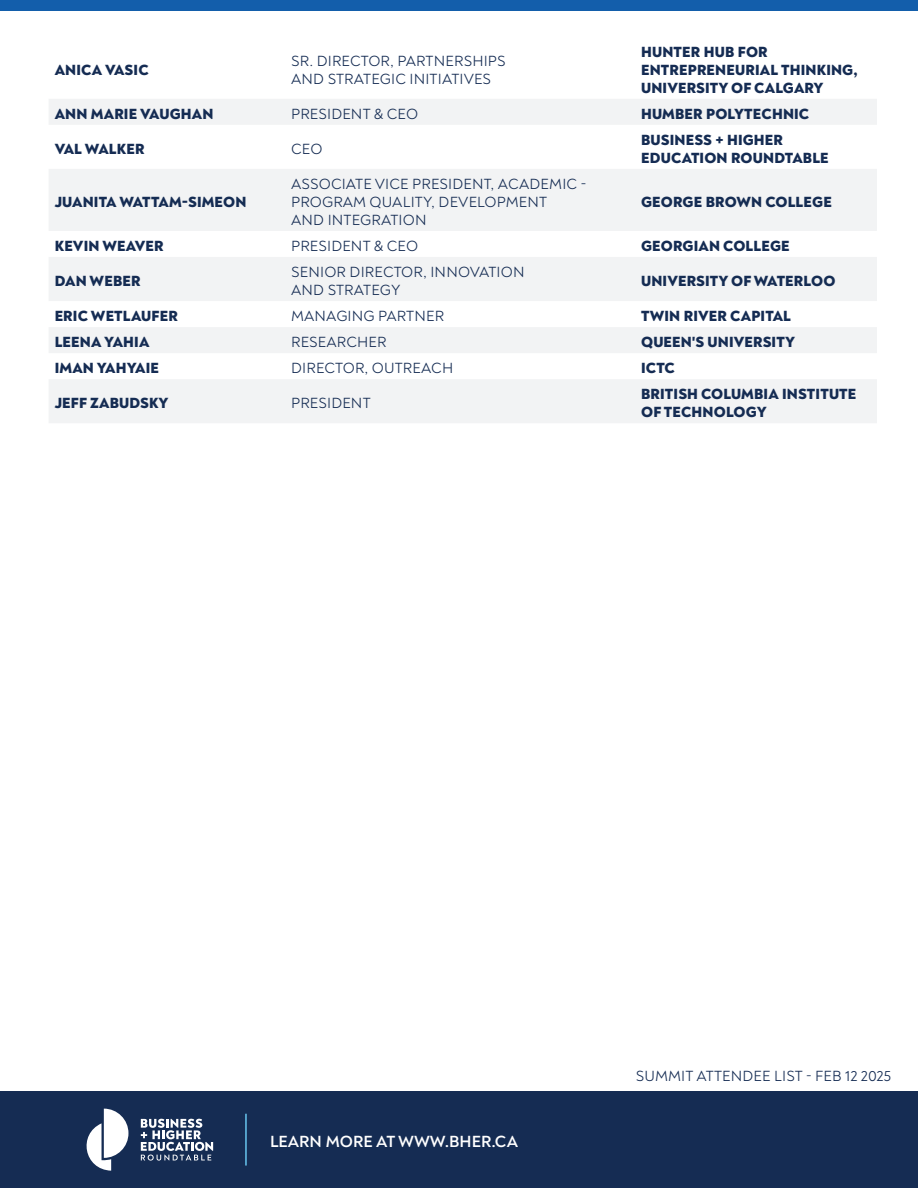
<style>
.page{position:relative;width:918px;height:1188px;background:#fff}
.page>*{position:absolute;margin:0;border:0;box-sizing:border-box;transform-origin:0 0}
.t1{font:700 16.5px "Noah Text";color:#fff}
.t2{font:800 15px/18px "Noah Text";letter-spacing:.01em;color:#152c53}
.t3{font:15px/18px "Noah Text";letter-spacing:.01em;color:#152c53}
</style>
<div class="page">
<div style="left:0;top:0;width:918px;height:11px;background:#135eab"></div>
<div style="left:0;top:1092px;width:918px;height:96px;background:#152c53"></div>
<svg style="left:141px;top:1119px;width:72px;height:42px"></svg>
<svg style="left:86px;top:1109px;width:42px;height:62px"></svg>
<hr style="left:245px;top:1114px;width:2px;height:52px;background:#67c5ef">
<svg style="left:49px;top:99px;width:828px;height:324px;fill:#f2f3f4"></svg>
<p class="t2" style="left:55px;top:61px;width:96px">ANICA VASIC</p>
<p class="t3" style="left:291px;top:52px;width:216px">SR. DIRECTOR, PARTNERSHIPS<br>AND STRATEGIC INITIATIVES</p>
<p class="t2" style="left:641px;top:43px;width:218px">HUNTER HUB FOR<br>ENTREPRENEURIAL THINKING,<br>UNIVERSITY OF CALGARY</p>
<p class="t2" style="left:55px;top:105px;width:160px">ANN MARIE VAUGHAN</p>
<p class="t3" style="left:291px;top:105px;width:128px">PRESIDENT &amp; CEO</p>
<p class="t2" style="left:641px;top:105px;width:170px">HUMBER POLYTECHNIC</p>
<p class="t2" style="left:55px;top:140px;width:91px">VAL WALKER</p>
<p class="t3" style="left:291px;top:140px;width:33px">CEO</p>
<p class="t2" style="left:641px;top:131px;width:189px">BUSINESS + HIGHER<br>EDUCATION ROUNDTABLE</p>
<p class="t2" style="left:55px;top:193px;width:193px">JUANITA WATTAM-SIMEON</p>
<p class="t3" style="left:291px;top:175px;width:297px">ASSOCIATE VICE PRESIDENT, ACADEMIC -<br>PROGRAM QUALITY, DEVELOPMENT<br>AND INTEGRATION</p>
<p class="t2" style="left:641px;top:193px;width:192px">GEORGE BROWN COLLEGE</p>
<p class="t2" style="left:55px;top:237px;width:110px">KEVIN WEAVER</p>
<p class="t3" style="left:291px;top:237px;width:128px">PRESIDENT &amp; CEO</p>
<p class="t2" style="left:641px;top:237px;width:150px">GEORGIAN COLLEGE</p>
<p class="t2" style="left:55px;top:272px;width:87px">DAN WEBER</p>
<p class="t3" style="left:291px;top:263px;width:235px">SENIOR DIRECTOR, INNOVATION<br>AND STRATEGY</p>
<p class="t2" style="left:641px;top:272px;width:196px">UNIVERSITY OF WATERLOO</p>
<p class="t2" style="left:55px;top:307px;width:125px">ERIC WETLAUFER</p>
<p class="t3" style="left:291px;top:307px;width:154px">MANAGING PARTNER</p>
<p class="t2" style="left:641px;top:307px;width:151px">TWIN RIVER CAPITAL</p>
<p class="t2" style="left:55px;top:333px;width:96px">LEENA YAHIA</p>
<p class="t3" style="left:291px;top:333px;width:97px">RESEARCHER</p>
<p class="t2" style="left:641px;top:333px;width:155px">QUEEN'S UNIVERSITY</p>
<p class="t2" style="left:55px;top:359px;width:106px">IMAN YAHYAIE</p>
<p class="t3" style="left:291px;top:359px;width:164px">DIRECTOR, OUTREACH</p>
<p class="t2" style="left:641px;top:359px;width:35px">ICTC</p>
<p class="t2" style="left:55px;top:394px;width:115px">JEFF ZABUDSKY</p>
<p class="t3" style="left:291px;top:394px;width:81px">PRESIDENT</p>
<p class="t2" style="left:641px;top:385px;width:217px">BRITISH COLUMBIA INSTITUTE<br>OF TECHNOLOGY</p>
<p class="t1" style="left:270px;top:1131px;width:250px">LEARN MORE AT WWW.BHER.CA</p>
<p class="t3" style="left:636px;top:1067px;width:257px">SUMMIT ATTENDEE LIST - FEB 12 2025</p>
</div>
